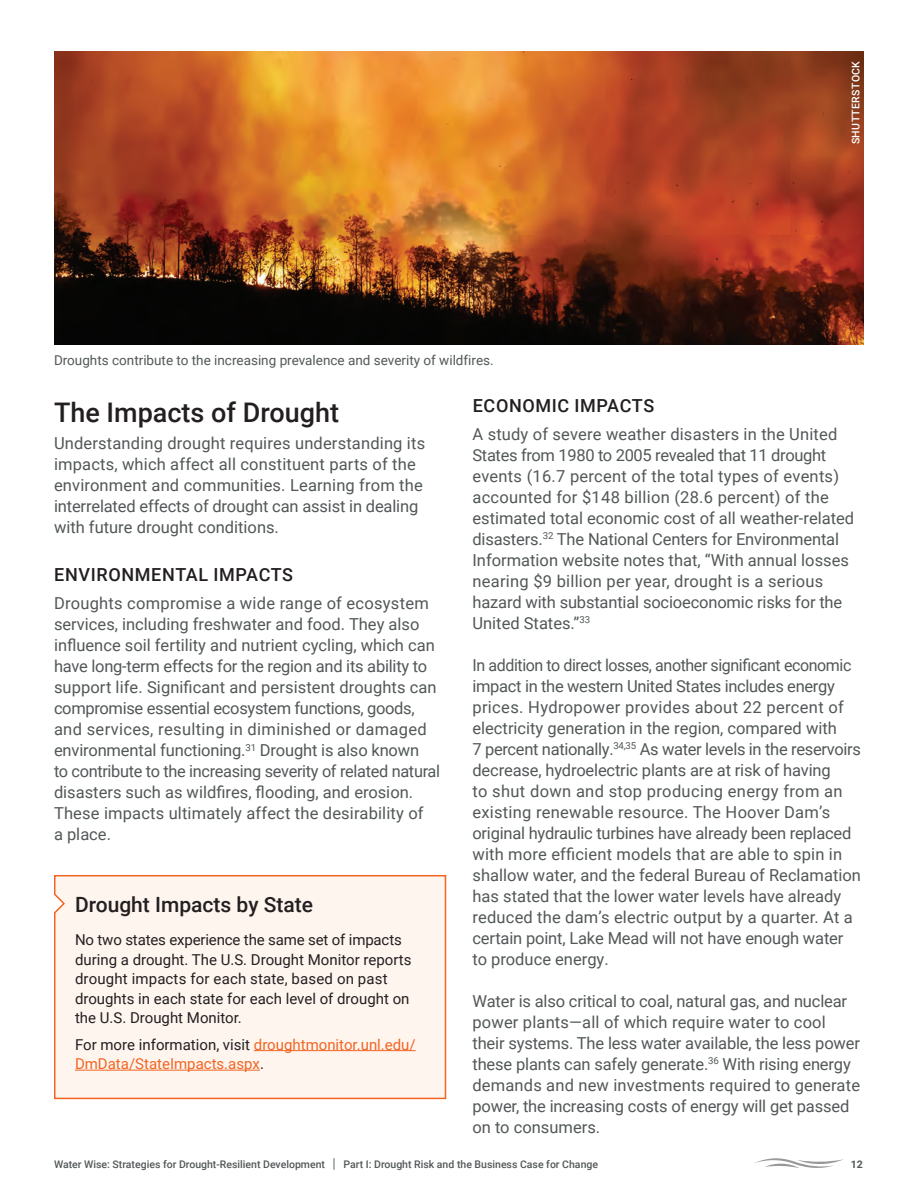
<style>
.page{position:relative;width:918px;height:1188px;background:#fff}
.page>*{position:absolute;margin:0;border:0;box-sizing:border-box;transform-origin:0 0}
.BODY_TXT_-_first_P{font:500 27px "Roboto";color:#231f20}
.t1{font:500 21px "Roboto";color:#231f20}
.BODY_TXT_-_first_P-2{font:500 18px "Roboto";letter-spacing:.035em;color:#231f20}
.BODY_TXT_-_first_P-3{font:16.5px/21px "Roboto";color:#525758}
.t2{font:15px/19.5px "Roboto";color:#231f20}
.t3{font:15px/19.5px "Roboto";color:#f36421}
.t4{font:13.5px "Roboto";color:#525758}
.t5{font:500 10.5px "Roboto";color:#525758}
.t6{font:500 10.5px "Roboto";letter-spacing:.035em;color:#fff}
.t7{font:700 10.5px "Roboto";color:#525758}
.s1{color:#231f20}
.s2{font-size:13.65px}
</style>
<div class="page">
<div style="left:54px;top:875px;width:393px;height:225px;background:#fef5ef"></div>
<img style="left:54px;top:52px;width:810px;height:293px">
<hr style="left:254px;top:1050px;width:162px;height:1px;background:#f36421">
<hr style="left:75px;top:1070px;width:185px;height:1px;background:#f36421">
<svg style="left:755px;top:1158px;width:88px;height:10px"></svg>
<p class="t4" style="left:54px;top:351px;width:441px">Droughts contribute to the increasing prevalence and severity of wildfires.</p>
<p class="t6" style="left:848px;top:144px;width:85px;rotate:-90deg">SHUTTERSTOCK</p>
<p class="BODY_TXT_-_first_P" style="left:54px;top:393px;width:287px">The Impacts of Drought</p>
<p class="BODY_TXT_-_first_P-3" style="left:54px;top:432px;width:373px">Understanding drought requires understanding its impacts, which affect all constituent parts of the environment and communities. Learning from the interrelated effects of drought can assist in dealing with future drought conditions.</p>
<p class="BODY_TXT_-_first_P-2" style="left:54px;top:562px;width:240px">ENVIRONMENTAL IMPACTS</p>
<p class="BODY_TXT_-_first_P-3" style="left:54px;top:592px;width:388px">Droughts compromise a wide range of ecosystem services, including freshwater and food. They also influence soil fertility and nutrient cycling, which can have long-term effects for the region and its ability to support life. Significant and persistent droughts can compromise essential ecosystem functions, goods, and services, resulting in diminished or damaged environmental functioning.<sup>31</sup> Drought is also known<br>to contribute to the increasing severity of related natural disasters such as wildfires, flooding, and erosion.<br>These impacts ultimately affect the desirability of<br>a place.</p>
<p class="t1" style="left:75px;top:890px;width:240px">Drought Impacts by State</p>
<p class="t2" style="left:75px;top:930px;width:338px">No two states experience the same set of impacts during a drought. The U.S. Drought Monitor reports drought impacts for each state, based on past droughts in each state for each level of drought on the U.S. Drought Monitor.</p>
<p class="t3" style="left:75px;top:1034px;width:342px"><span class="s1">For more information, visit</span> droughtmonitor.unl.edu/<br>DmData/StateImpacts.aspx<span class="s1">.</span></p>
<p class="BODY_TXT_-_first_P-2" style="left:473px;top:393px;width:183px">ECONOMIC IMPACTS</p>
<p class="BODY_TXT_-_first_P-3" style="left:472px;top:423px;width:383px">A study of severe weather disasters in the United States from 1980 to 2005 revealed that 11 drought events (16.7 percent of the total types of events) accounted for $148 billion (28.6 percent) of the estimated total economic cost of all weather-related disasters.<sup>32</sup> The National Centers for Environmental Information website notes that, “With annual losses nearing $9 billion per year, drought is a serious hazard with substantial socioeconomic risks for the United States.”<sup>33</sup></p>
<p class="BODY_TXT_-_first_P-3" style="left:472px;top:654px;width:390px">In addition to direct losses, another significant economic impact in the western United States includes energy prices. Hydropower provides about 22 percent of electricity generation in the region, compared with<br>7 percent nationally.<sup>34,35</sup> As water levels in the reservoirs decrease, hydroelectric plants are at risk of having<br>to shut down and stop producing energy from an existing renewable resource. The Hoover Dam’s original hydraulic turbines have already been replaced with more efficient models that are able to spin in shallow water, and the federal Bureau of Reclamation has stated that the lower water levels have already reduced the dam’s electric output by a quarter. At a certain point, Lake Mead will not have enough water to produce energy.</p>
<p class="BODY_TXT_-_first_P-3" style="left:472px;top:990px;width:389px">Water is also critical to coal, natural gas, and nuclear power plants—all of which require water to cool their systems. The less water available, the less power these plants can safely generate.<sup>36</sup> With rising energy demands and new investments required to generate power, the increasing costs of energy will get passed on to consumers.</p>
<p class="t5" style="left:54px;top:1156px;width:546px">Water Wise: Strategies for Drought-Resilient Development <span class="s2">|</span> Part I: Drought Risk and the Business Case for Change</p>
<p class="t7" style="left:851px;top:1156px;width:14px">12</p>
</div>
